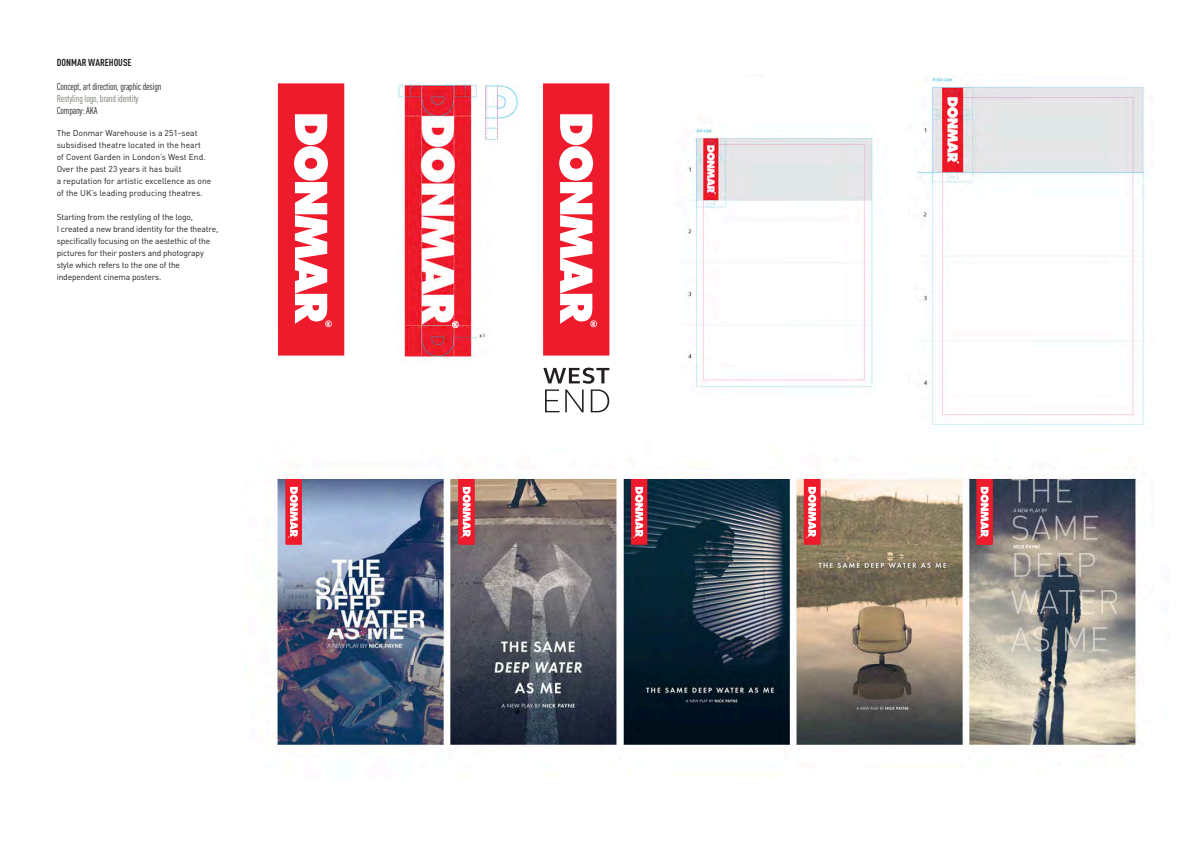
<style>
.page{position:relative;width:1191px;height:842px;background:#fff}
.page>*{position:absolute;margin:0;border:0;box-sizing:border-box;transform-origin:0 0}
.t1{font:10px "DIN Cond";letter-spacing:-.02em;color:#231f20}
.t2{font:10px "DIN Cond";letter-spacing:-.02em;color:#727b6e}
.t3{font:700 10px "DIN Cond";color:#231f20}
.t4{font:8.5px/12px "DIN";letter-spacing:-.02em;color:#231f20}
.t5{font:8.5px/12px "DIN";color:#231f20}
</style>
<div class="page">
<img style="left:684px;top:76px;width:464px;height:349px">
<img style="left:276px;top:477px;width:861px;height:270px">
<img style="left:397px;top:83px;width:89px;height:275px">
<img style="left:477px;top:83px;width:43px;height:70px">
<div style="left:286px;top:479px;width:16px;height:66px;background:#ee1b2c"></div>
<svg style="left:288px;top:487px;width:10px;height:51px"></svg>
<div style="left:459px;top:479px;width:15px;height:66px;background:#ee1b2c"></div>
<svg style="left:460px;top:487px;width:11px;height:51px"></svg>
<div style="left:631px;top:479px;width:16px;height:66px;background:#ee1b2c"></div>
<svg style="left:633px;top:487px;width:10px;height:51px"></svg>
<div style="left:804px;top:479px;width:16px;height:66px;background:#ee1b2c"></div>
<svg style="left:806px;top:487px;width:10px;height:51px"></svg>
<div style="left:976px;top:479px;width:16px;height:66px;background:#ee1b2c"></div>
<svg style="left:978px;top:487px;width:10px;height:51px"></svg>
<div style="left:543px;top:83px;width:66px;height:273px;background:#ee1b2c"></div>
<svg style="left:559px;top:114px;width:38px;height:213px"></svg>
<svg style="left:543px;top:368px;width:66px;height:44px"></svg>
<div style="left:278px;top:83px;width:66px;height:273px;background:#ee1b2c"></div>
<svg style="left:294px;top:114px;width:38px;height:213px"></svg>
<p class="t3" style="left:57px;top:56px;width:76px">DONMAR WAREHOUSE</p>
<p class="t1" style="left:57px;top:80px;width:106px">Concept, art direction, graphic design</p>
<p class="t2" style="left:57px;top:92px;width:83px">Restyling logo, brand identity</p>
<p class="t1" style="left:57px;top:104px;width:43px">Company: AKA</p>
<p class="t5" style="left:57px;top:127px;width:156px">The Donmar Warehouse is a 251-seat subsidised theatre located in the heart<br>of Covent Garden in London’s West End.<br>Over the past 23 years it has built<br>a reputation for artistic excellence as one of the UK’s leading producing theatres.</p>
<p class="t4" style="left:57px;top:211px;width:138px">Starting from the restyling of the logo,</p>
<p class="t4" style="left:57px;top:223px;width:163px">I created a new brand identity for the theatre,</p>
<p class="t4" style="left:57px;top:235px;width:155px">specifically focusing on the aestethic of the pictures for their posters and photograpy style which refers to the one of the independent cinema posters.</p>
</div>
